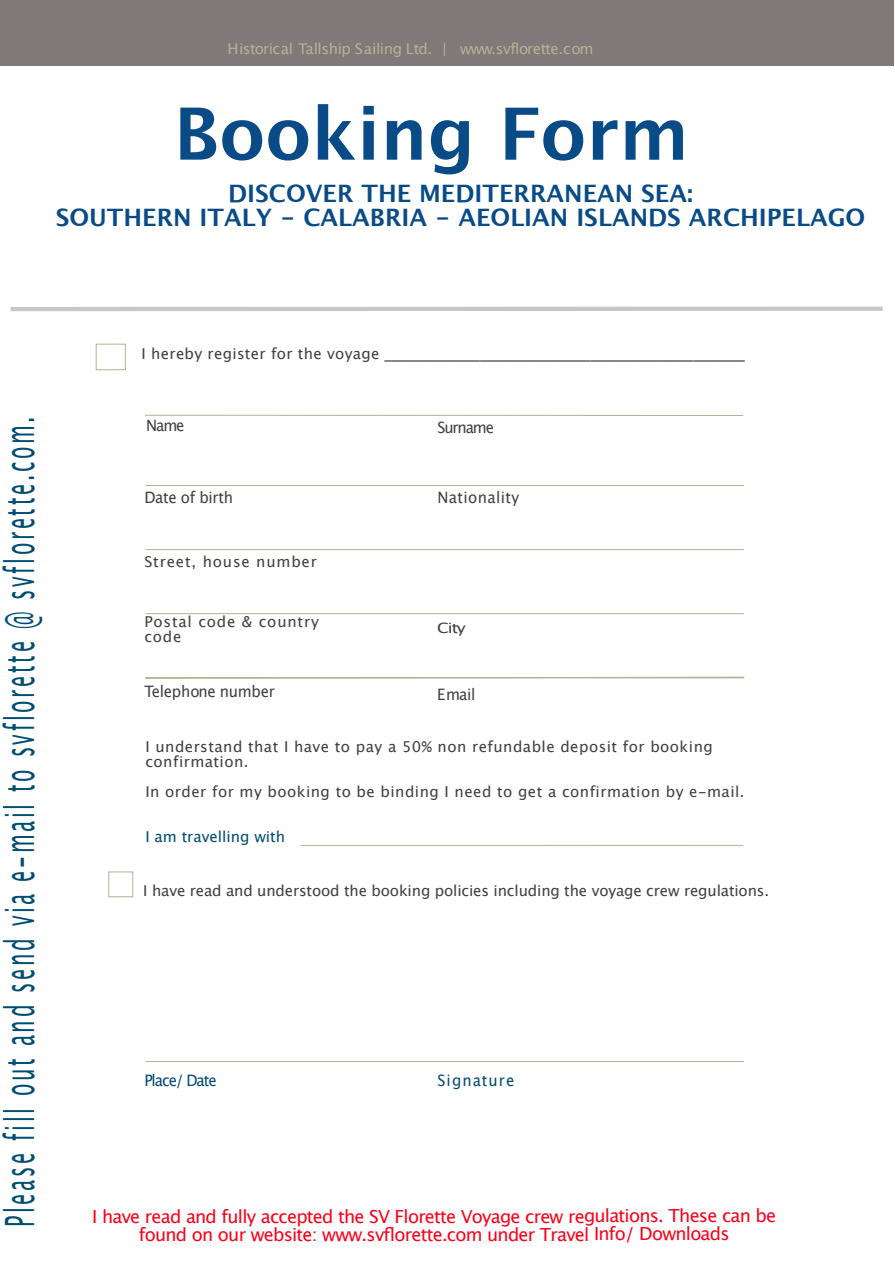
<style>
.page{position:relative;width:895px;height:1264px;background:#fff}
.page>*{position:absolute;margin:0;border:0;box-sizing:border-box;transform-origin:0 0}
.t1{font:700 72px "Lucida Grande";color:#094b87}
.t2{font:40.5px "Lucida Grande";letter-spacing:.135em;color:#004c72;scale:.5 1}
.t3{font:700 24px/24px "Lucida Grande";color:#094b87;text-align:center}
.t4{font:18px/18px "Lucida Grande";letter-spacing:-.04em;color:#fa0019;text-align:center}
.t5{font:15.75px "Lucida Grande";letter-spacing:-.02em;color:#404040;scale:.95 1}
.t6{font:15.75px "Lucida Grande";letter-spacing:.025em;color:#404040;scale:.95 1}
.t7{font:15.75px "Lucida Grande";letter-spacing:-.07em;color:#004c72;scale:.95 1}
.t8{font:15.75px "Lucida Grande";letter-spacing:.07em;color:#004c72;scale:.95 1}
.t9{font:15.6px "Lucida Grande";letter-spacing:-.075em;color:#404040;scale:.95 1}
.t10{font:15px/15px "Lucida Grande";letter-spacing:.03em;color:#404040}
.t11{font:15px "Lucida Grande";letter-spacing:-.01em;color:#404040}
.t12{font:15px/15px "Lucida Grande";letter-spacing:.055em;color:#404040}
.t13{font:15px "Lucida Grande";color:#004c72}
.t14{font:14.85px "Lucida Grande";letter-spacing:-.03em;color:#b6b093}
.t15{font:14.25px "Lucida Grande";color:#404040;scale:1.21 1}
</style>
<div class="page">
<div style="left:1px;top:0;width:893px;height:66px;background:#7f7979"></div>
<hr style="left:11px;top:307px;width:871px;height:4px;background:#c7c7c7">
<hr style="left:145px;top:415px;width:597px;height:1px;background:#b6b093">
<div style="left:96px;top:344px;width:30px;height:26px;border:1px solid #b6b093"></div>
<hr style="left:145px;top:485px;width:599px;height:1px;background:#b6b093">
<hr style="left:145px;top:549px;width:599px;height:1px;background:#b6b093">
<hr style="left:145px;top:613px;width:599px;height:1px;background:#b6b093">
<hr style="left:301px;top:845px;width:442px;height:1px;background:#b6b093">
<hr style="left:145px;top:1061px;width:599px;height:1px;background:#b6b093">
<svg style="left:145px;top:676px;width:599px;height:3px"></svg>
<div style="left:108px;top:872px;width:25px;height:25px;border:1px solid #b6b093"></div>
<p class="t14" style="left:227px;top:42px;width:367px">Historical Tallship Sailing Ltd. | www.svflorette.com</p>
<h1 class="t1" style="left:174px;top:103px;width:516px">Booking Form</h1>
<h3 class="t3" style="left:56px;top:183px;width:810px">DISCOVER THE MEDITERRANEAN SEA:<br>SOUTHERN ITALY - CALABRIA - AEOLIAN ISLANDS ARCHIPELAGO</h3>
<h2 class="t2" style="left:3px;top:1227px;width:1623px;rotate:-90deg">Please fill out and send via e-mail to svflorette @ svflorette.com.</h2>
<p class="t10" style="left:141px;top:347px;width:604px">I hereby register for the voyage _________________________________________________</p>
<p class="t9" style="left:146px;top:419px;width:42px">Name</p>
<p class="t9" style="left:437px;top:421px;width:61px">Surname</p>
<p class="t5" style="left:144px;top:490px;width:95px">Date of birth</p>
<p class="t6" style="left:437px;top:490px;width:87px">Nationality</p>
<p class="t12" style="left:144px;top:555px;width:174px">Street, house number</p>
<p class="t12" style="left:144px;top:615px;width:176px">Postal code &amp; country code</p>
<p class="t15" style="left:437px;top:622px;width:25px">City</p>
<p class="t5" style="left:144px;top:684px;width:139px">Telephone number</p>
<p class="t5" style="left:437px;top:687px;width:42px">Email</p>
<p class="t10" style="left:145px;top:741px;width:568px">I understand that I have to pay a 50% non refundable deposit for booking confirmation.</p>
<p class="t10" style="left:145px;top:786px;width:600px">In order for my booking to be binding I need to get a confirmation by e-mail.</p>
<p class="t13" style="left:145px;top:831px;width:141px">I am travelling with</p>
<p class="t11" style="left:143px;top:885px;width:627px">I have read and understood the booking policies including the voyage crew regulations.</p>
<p class="t7" style="left:144px;top:1074px;width:78px">Place/ Date</p>
<p class="t8" style="left:437px;top:1074px;width:82px">Signature</p>
<p class="t4" style="left:92px;top:1208px;width:685px">I have read and fully accepted the SV Florette Voyage crew regulations. These can be found on our website: www.svflorette.com under Travel Info/ Downloads</p>
</div>
